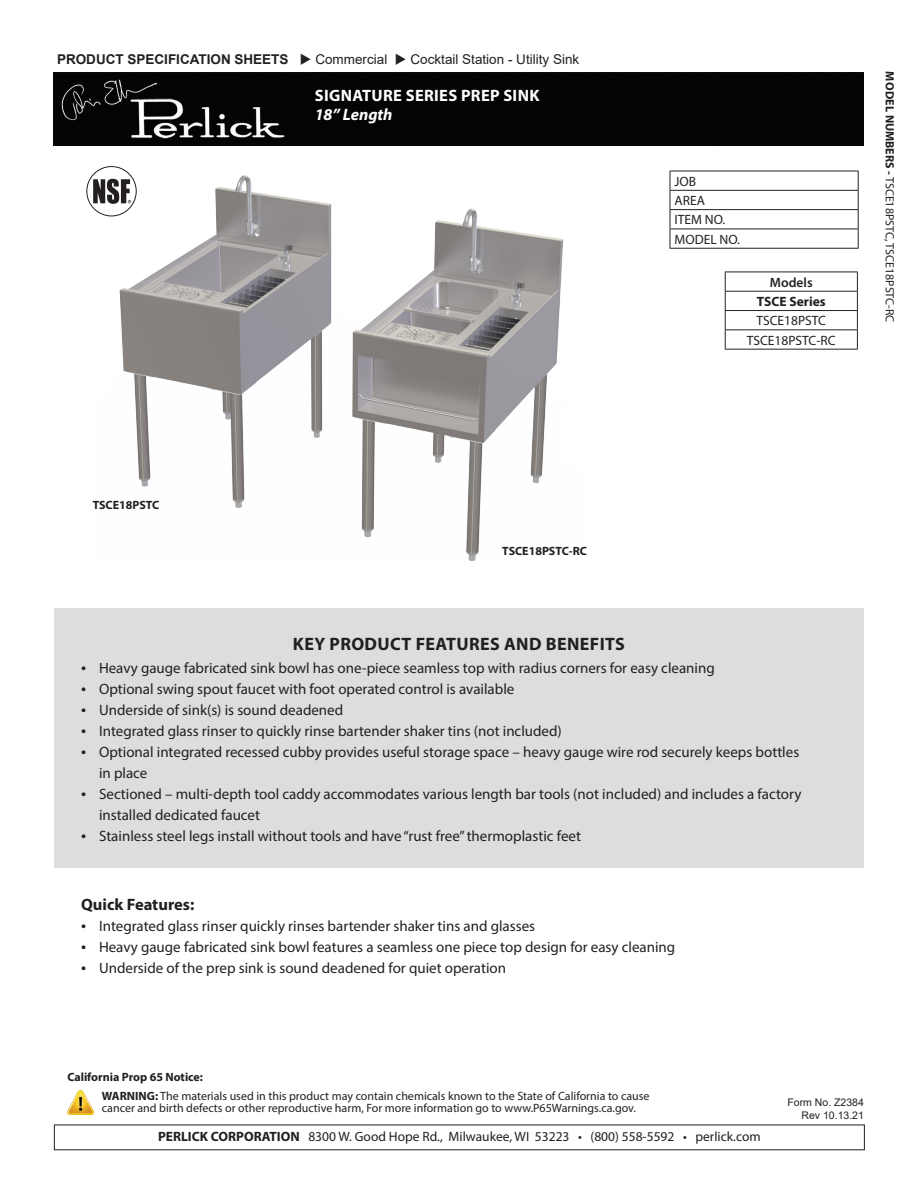
<style>
.page{position:relative;width:918px;height:1188px;background:#fff}
.page>*{position:absolute;margin:0;border:0;box-sizing:border-box;transform-origin:0 0}
.t1{font:700 18px "Myriad Pro";letter-spacing:.02em;color:#231f20}
.t2{font:700 16.5px "Myriad Pro";letter-spacing:.02em;color:#fff}
.t3{font:700 16.5px "Myriad Pro";color:#231f20}
.t4{font:italic 700 16.5px "Myriad Pro";color:#fff}
.t5{font:15px/21px "Myriad Pro";color:#231f20}
.t6{font:13.5px "Myriad Pro";color:#231f20}
.t7{font:13.5px "Arial";color:#231f20}
.t8{font:700 13.5px "Myriad Pro";color:#231f20}
.t9{font:600 13.5px "Myriad Pro";color:#231f20}
.t10{font:12px/12px "Myriad Pro";color:#231f20}
.t11{font:700 12px "Myriad Pro";color:#231f20}
.t12{font:10.5px "Arial";color:#231f20}
.s1{font-weight:700}
.s2{font-size:18px}
</style>
<div class="page">
<div style="left:54px;top:608px;width:810px;height:260px;background:#dcdddf"></div>
<div style="left:54px;top:73px;width:810px;height:73px;background:#040503"></div>
<hr style="left:670px;top:171px;width:189px;height:1px;background:#231f20">
<hr style="left:670px;top:190px;width:189px;height:1px;background:#231f20">
<hr style="left:670px;top:209px;width:189px;height:1px;background:#231f20">
<hr style="left:670px;top:229px;width:189px;height:1px;background:#231f20">
<svg style="left:670px;top:171px;width:1px;height:77px"></svg>
<svg style="left:858px;top:171px;width:1px;height:77px"></svg>
<hr style="left:670px;top:248px;width:189px;height:1px;background:#231f20">
<hr style="left:725px;top:272px;width:133px;height:1px;background:#231f20">
<hr style="left:725px;top:291px;width:133px;height:1px;background:#231f20">
<hr style="left:725px;top:310px;width:133px;height:1px;background:#231f20">
<hr style="left:725px;top:329px;width:133px;height:1px;background:#231f20">
<svg style="left:725px;top:272px;width:1px;height:77px"></svg>
<svg style="left:857px;top:272px;width:1px;height:77px"></svg>
<hr style="left:725px;top:349px;width:133px;height:1px;background:#231f20">
<img style="left:67px;top:1090px;width:27px;height:24px">
<img style="left:93px;top:171px;width:470px;height:390px">
<div style="left:86px;top:166px;width:51px;height:50px;border:1px solid #231f20;border-radius:50%"></div>
<svg style="left:93px;top:179px;width:38px;height:25px"></svg>
<p class="t7" style="left:57px;top:50px;width:524px"><span class="s1">PRODUCT SPECIFICATION SHEETS</span> ◆ Commercial ◆ Cocktail Station - Utility Sink</p>
<p class="t2" style="left:315px;top:84px;width:226px">SIGNATURE SERIES PREP SINK</p>
<p class="t4" style="left:315px;top:104px;width:79px">18” Length</p>
<p class="t6" style="left:675px;top:173px;width:23px">JOB</p>
<p class="t6" style="left:675px;top:192px;width:32px">AREA</p>
<p class="t6" style="left:675px;top:211px;width:52px">ITEM NO.</p>
<p class="t6" style="left:675px;top:231px;width:67px">MODEL NO.</p>
<p class="t9" style="left:770px;top:274px;width:44px">Models</p>
<p class="t8" style="left:757px;top:293px;width:70px">TSCE Series</p>
<p class="t6" style="left:757px;top:312px;width:71px">TSCE18PSTC</p>
<p class="t6" style="left:747px;top:332px;width:90px">TSCE18PSTC-RC</p>
<p class="t10" style="left:896px;top:71px;width:252px;rotate:90deg"><span class="s1">MODEL NUMBERS -</span> TSCE18PSTC, TSCE18PSTC-RC</p>
<p class="t11" style="left:93px;top:497px;width:68px">TSCE18PSTC</p>
<p class="t11" style="left:502px;top:544px;width:86px">TSCE18PSTC-RC</p>
<p class="t1" style="left:293px;top:632px;width:334px">KEY PRODUCT FEATURES AND BENEFITS</p>
<p class="t5" style="left:81px;top:657px;width:635px"><span class="s2">•</span> Heavy gauge fabricated sink bowl has one-piece seamless top with radius corners for easy cleaning</p>
<p class="t5" style="left:81px;top:678px;width:435px"><span class="s2">•</span> Optional swing spout faucet with foot operated control is available</p>
<p class="t5" style="left:81px;top:699px;width:264px"><span class="s2">•</span> Underside of sink(s) is sound deadened</p>
<p class="t5" style="left:81px;top:720px;width:482px"><span class="s2">•</span> Integrated glass rinser to quickly rinse bartender shaker tins (not included)</p>
<p class="t5" style="left:99px;top:741px;width:702px;text-indent:-18px"><span class="s2">•</span> Optional integrated recessed cubby provides useful storage space – heavy gauge wire rod securely keeps bottles in place</p>
<p class="t5" style="left:99px;top:783px;width:704px;text-indent:-18px"><span class="s2">•</span> Sectioned – multi-depth tool caddy accommodates various length bar tools (not included) and includes a factory installed dedicated faucet</p>
<p class="t5" style="left:81px;top:825px;width:502px"><span class="s2">•</span> Stainless steel legs install without tools and have “rust free” thermoplastic feet</p>
<p class="t3" style="left:81px;top:894px;width:115px">Quick Features:</p>
<p class="t5" style="left:81px;top:915px;width:456px"><span class="s2">•</span> Integrated glass rinser quickly rinses bartender shaker tins and glasses</p>
<p class="t5" style="left:81px;top:936px;width:596px"><span class="s2">•</span> Heavy gauge fabricated sink bowl features a seamless one piece top design for easy cleaning</p>
<p class="t5" style="left:81px;top:957px;width:427px"><span class="s2">•</span> Underside of the prep sink is sound deadened for quiet operation</p>
<p class="t11" style="left:67px;top:1069px;width:137px">California Prop 65 Notice:</p>
<p class="t10" style="left:102px;top:1090px;width:549px"><span class="s1">WARNING:</span> The materials used in this product may contain chemicals known to the State of California to cause cancer and birth defects or other reproductive harm, For more information go to www.P65Warnings.ca.gov.</p>
<p class="t6" style="left:158px;top:1128px;width:604px"><span class="s1">PERLICK CORPORATION</span> 8300 W. Good Hope Rd., Milwaukee, WI 53223 • (800) 558-5592 • perlick.com</p>
<p class="t12" style="left:788px;top:1095px;width:78px">Form No. Z2384</p>
<p class="t12" style="left:802px;top:1108px;width:64px">Rev 10.13.21</p>
</div>
